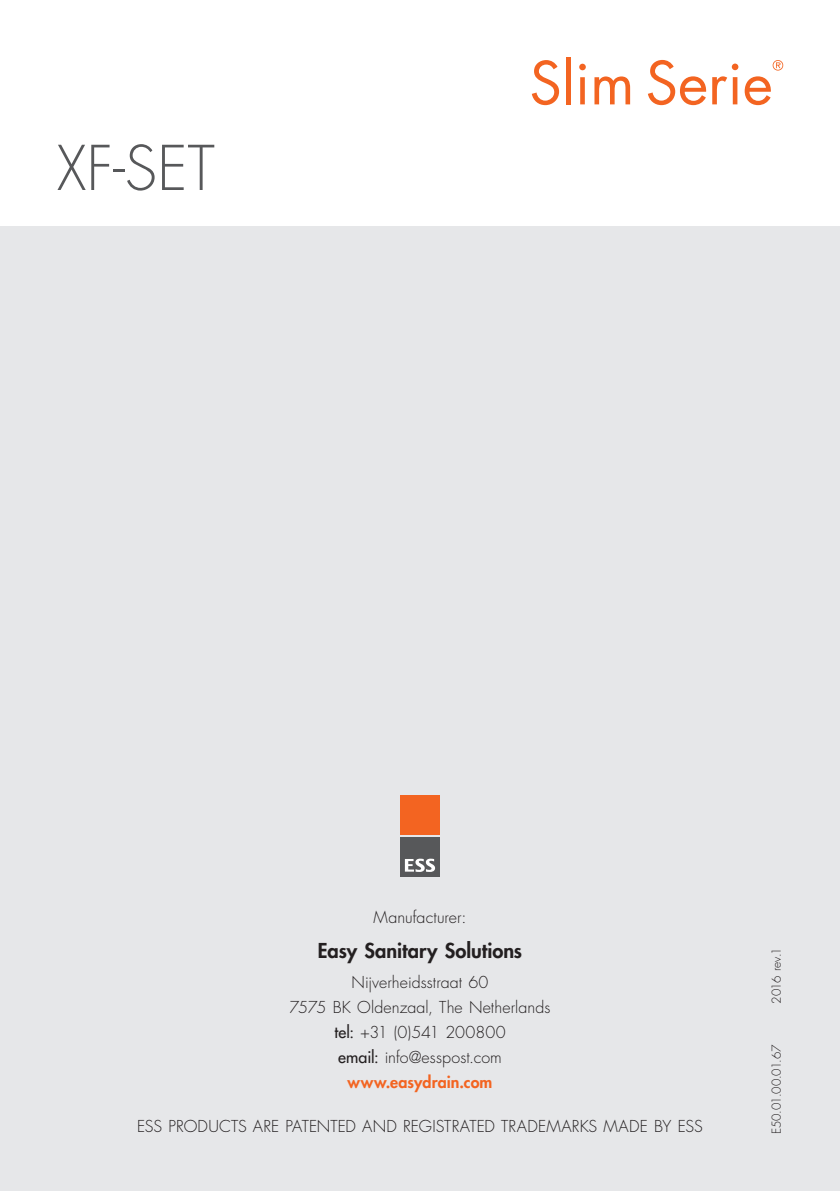
<style>
.page{position:relative;width:840px;height:1191px;background:#fff}
.page>*{position:absolute;margin:0;border:0;box-sizing:border-box;transform-origin:0 0}
.t1{font:300 60px "Futura Std";color:#57585a}
.t2{font:800 20px "Futura Std";letter-spacing:-.005em;color:#231f20}
.t3{font:300 16px/24.8px "Futura Std";letter-spacing:.005em;color:#231f20;text-align:center}
.t4{font:300 12px "Futura Std";letter-spacing:-.01em;color:#231f20}
.s1{font-weight:500}
.s2{font-weight:800;color:#f36421}
</style>
<div class="page">
<div style="left:0;top:227px;width:839px;height:964px;background:#e6e7e9"></div>
<div style="left:400px;top:837px;width:39px;height:40px;background:#57585a"></div>
<div style="left:400px;top:795px;width:39px;height:39px;background:#f36421"></div>
<svg style="left:404px;top:858px;width:31px;height:14px"></svg>
<svg style="left:531px;top:60px;width:27px;height:45px"></svg>
<div style="left:565px;top:57px;width:5px;height:47px;background:#f36421"></div>
<svg style="left:579px;top:64px;width:6px;height:40px"></svg>
<svg style="left:594px;top:76px;width:35px;height:28px"></svg>
<svg style="left:648px;top:60px;width:90px;height:45px"></svg>
<svg style="left:744px;top:60px;width:38px;height:45px"></svg>
<h1 class="t1" style="left:57px;top:132px;width:159px">XF-SET</h1>
<p class="t3" style="left:373px;top:904px;width:94px">Manufacturer:</p>
<p class="t2" style="left:317px;top:937px;width:206px">Easy Sanitary Solutions</p>
<p class="t3" style="left:289px;top:970px;width:262px">Nijverheidsstraat 60<br>7575 BK Oldenzaal, The Netherlands <span class="s1">tel:</span> +31 (0)541 200800<br><span class="s1">email:</span> info@esspost.com <span class="s2">www.easydrain.com</span></p>
<p class="t3" style="left:137px;top:1114px;width:567px">ESS PRODUCTS ARE PATENTED AND REGISTRATED TRADEMARKS MADE BY ESS</p>
<p class="t4" style="left:768px;top:1003px;width:58px;rotate:-90deg">2016 rev.1</p>
<p class="t4" style="left:768px;top:1134px;width:91px;rotate:-90deg">E50.01.00.01.67</p>
</div>
